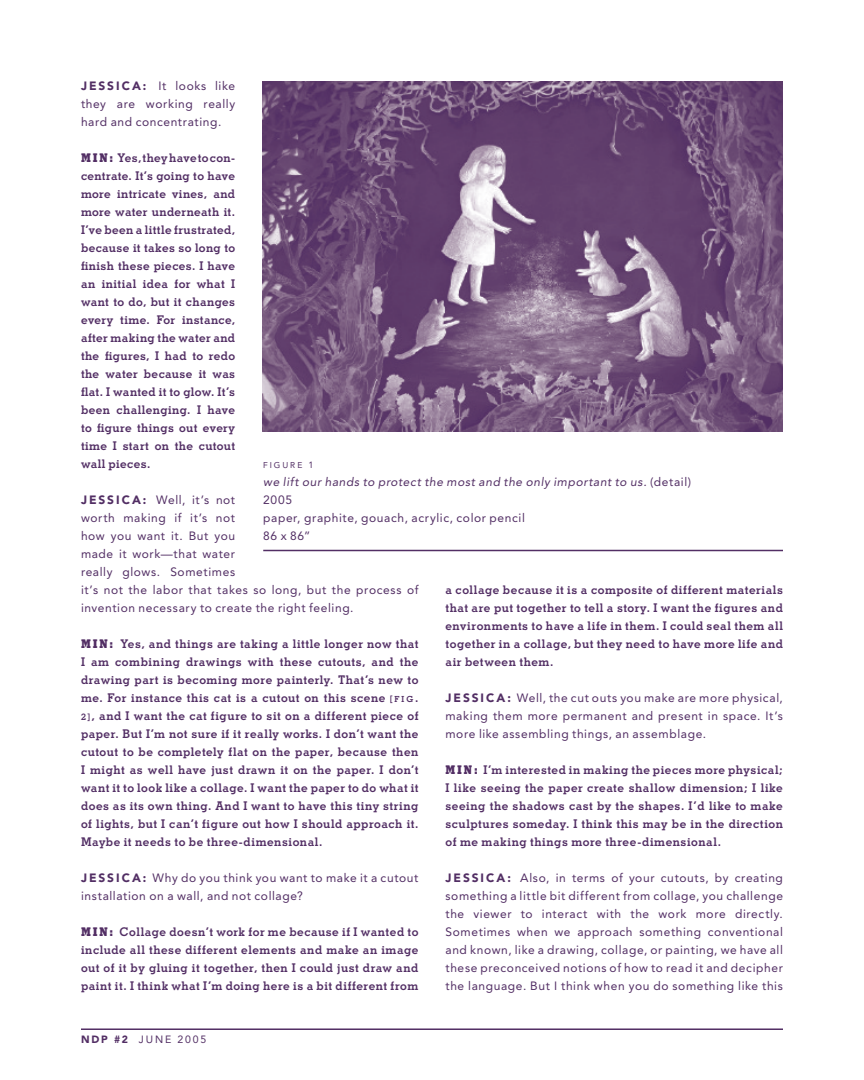
<style>
.page{position:relative;width:864px;height:1080px;background:#fff}
.page>*{position:absolute;margin:0;border:0;box-sizing:border-box;transform-origin:0 0}
.t1{font:700 12px/18px "Stymie BT";letter-spacing:.045em;color:#522e64;text-align:justify}
.avenir{font:12px/18px "Avenir";letter-spacing:.05em;color:#522e64;text-align:justify}
.avenir-2{font:italic 12px "Avenir";letter-spacing:.05em;color:#522e64}
.t2{font:10.5px "Avenir";letter-spacing:.175em;color:#522e64}
.avenir-3{font:8.4px "Avenir";letter-spacing:.23em;color:#522e64}
.s1{font-weight:900}
.s2{font-weight:800}
.s3{font-size:9px}
.s4{font-size:8.4px}
.s5{font-style:normal}
</style>
<div class="page">
<hr style="left:81px;top:1028px;width:702px;height:2px;background:#522e64">
<img style="left:262px;top:81px;width:521px;height:351px">
<hr style="left:263px;top:550px;width:520px;height:1px;background:#522e64">
<p class="avenir" style="left:81px;top:77px;width:156px"><span class="s1">JESSICA:</span> It looks like they are working really hard and concentrating.</p>
<p class="t1" style="left:81px;top:149px;width:156px"><span class="s2">MIN:</span> Yes, they have to con&shy;centrate. It’s going to have more intricate vines, and more water underneath it.<br>I’ve been a little frustrated, because it takes so long to finish these pieces. I have an initial idea for what I want to do, but it changes every time. For instance, after making the water and the figures, I had to redo the water because it was flat. I wanted it to glow. It’s been challenging. I have to figure things out every time I start on the cutout wall pieces.</p>
<p class="avenir" style="left:81px;top:491px;width:339px;text-align:left"><span class="s1">JESSICA:</span> Well, it’s not<br>worth making if it’s not<br>how you want it. But you<br>made it work—that water<br>really glows. Sometimes<br>it’s not the labor that takes so long, but the process of invention necessary to create the right feeling.</p>
<p class="t1" style="left:81px;top:635px;width:339px"><span class="s2">MIN:</span> Yes, and things are taking a little longer now that I am combining drawings with these cutouts, and the drawing part is becoming more painterly. That’s new to me. For instance this cat is a cutout on this scene <span class="s3">[</span> <span class="s4">f i g</span> .<br><span class="s3">2 ]</span> , and I want the cat figure to sit on a different piece of paper. But I’m not sure if it really works. I don’t want the cutout to be completely flat on the paper, because then I might as well have just drawn it on the paper. I don’t want it to look like a collage. I want the paper to do what it does as its own thing. And I want to have this tiny string of lights, but I can’t figure out how I should approach it.<br>Maybe it needs to be three-dimensional.</p>
<p class="avenir" style="left:81px;top:869px;width:339px"><span class="s1">J E SS I C A :</span> Why do you think you want to make it a cutout installation on a wall, and not collage?</p>
<p class="t1" style="left:81px;top:923px;width:339px"><span class="s2">MIN:</span> Collage doesn’t work for me because if I wanted to include all these different elements and make an image out of it by gluing it together, then I could just draw and paint it. I think what I’m doing here is a bit different from</p>
<p class="avenir-3" style="left:263px;top:460px;width:52px">figure <span class="s3">1</span></p>
<p class="avenir-2" style="left:263px;top:475px;width:429px">we lift our hands to protect the most and the only important to us. <span class="s5">(detail)</span></p>
<p class="avenir" style="left:263px;top:491px;width:30px">2005</p>
<p class="avenir" style="left:263px;top:509px;width:263px">paper, graphite, gouach, acrylic, color pencil</p>
<p class="avenir" style="left:263px;top:527px;width:49px">86 x 86”</p>
<p class="t1" style="left:446px;top:581px;width:339px">a collage because it is a composite of different materials that are put together to tell a story. I want the figures and environments to have a life in them. I could seal them all together in a collage, but they need to have more life and air between them.</p>
<p class="avenir" style="left:446px;top:689px;width:339px"><span class="s1">J E SS I C A :</span> Well, the cut outs you make are more physical, making them more permanent and present in space. It’s more like assembling things, an assemblage.</p>
<p class="t1" style="left:446px;top:761px;width:339px"><span class="s2">MIN:</span> I’m interested in making the pieces more physical; I like seeing the paper create shallow dimension; I like seeing the shadows cast by the shapes. I’d like to make sculptures someday. I think this may be in the direction of me making things more three-dimensional.</p>
<p class="avenir" style="left:446px;top:869px;width:339px"><span class="s1">J E SS I C A:</span> Also, in terms of your cutouts, by creating something a little bit different from collage, you challenge the viewer to interact with the work more directly.<br>Sometimes when we approach something conventional and known, like a drawing, collage, or painting, we have all these preconceived notions of how to read it and decipher the language. But I think when you do something like this</p>
<p class="t2" style="left:81px;top:1034px;width:127px"><span class="s1">ND P #2</span> JUNE 2005</p>
</div>
